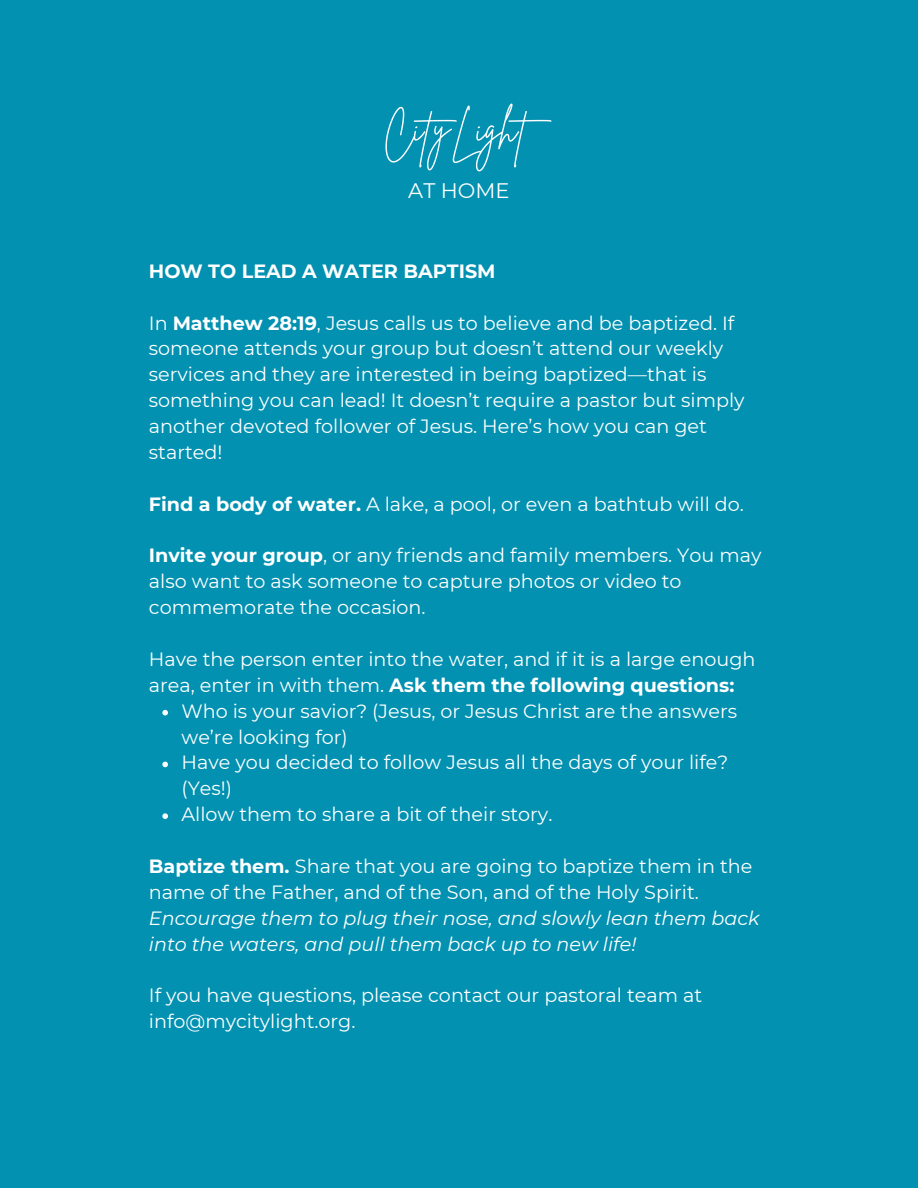
<style>
.page{position:relative;width:918px;height:1188px;background:#0291b1}
.page>*{position:absolute;margin:0;border:0;box-sizing:border-box;transform-origin:0 0}
.t1{font:21px "Montserrat";color:#fff}
.t2{font:19.2px/25.8px "Montserrat";color:#fff}
.t3{font:italic 19.2px/25.8px "Montserrat";color:#fff}
.t4{font:700 19.2px "Montserrat";color:#fff}
.s1{font-weight:700}
.s2{font-weight:700;font-style:normal}
.s3{font-style:normal}
</style>
<div class="page">
<svg style="left:162px;top:710px;width:6px;height:5px"></svg>
<svg style="left:162px;top:762px;width:6px;height:5px"></svg>
<svg style="left:162px;top:813px;width:6px;height:6px"></svg>
<img style="left:385px;top:103px;width:167px;height:69px">
<p class="t1" style="left:408px;top:178px;width:103px">AT HOME</p>
<p class="t4" style="left:149px;top:259px;width:348px">HOW TO LEAD A WATER BAPTISM</p>
<h2 class="t2" style="left:149px;top:310px;width:597px">In <span class="s1">Matthew 28:19</span>, Jesus calls us to believe and be baptized. If someone attends your group but doesn’t attend our weekly services and they are interested in being baptized—that is something you can lead! It doesn’t require a pastor but simply another devoted follower of Jesus. Here’s how you can get started!</h2>
<h1 class="t2" style="left:149px;top:491px;width:597px"><span class="s1">Find a body of water.</span> A lake, a pool, or even a bathtub will do.</h1>
<p class="t2" style="left:149px;top:543px;width:614px"><span class="s1">Invite your group</span>, or any friends and family members. You may also want to ask someone to capture photos or video to commemorate the occasion.</p>
<p class="t2" style="left:149px;top:646px;width:608px">Have the person enter into the water, and if it is a large enough area, enter in with them. <span class="s1">Ask them the following questions:</span></p>
<p class="t2" style="left:181px;top:698px;width:557px">Who is your savior? (Jesus, or Jesus Christ are the answers we’re looking for)</p>
<p class="t2" style="left:181px;top:750px;width:548px">Have you decided to follow Jesus all the days of your life? (Yes!)</p>
<p class="t2" style="left:181px;top:801px;width:372px">Allow them to share a bit of their story.</p>
<p class="t3" style="left:149px;top:853px;width:612px"><span class="s2">Baptize them.</span> <span class="s3">Share that you are going to baptize them in the name of the Father, and of the Son, and of the Holy Spirit.<br></span>Encourage them to plug their nose, and slowly lean them back into the waters, and pull them back up to new life!</p>
<p class="t2" style="left:149px;top:983px;width:555px">If you have questions, please contact our pastoral team at info@mycitylight.org.</p>
</div>
